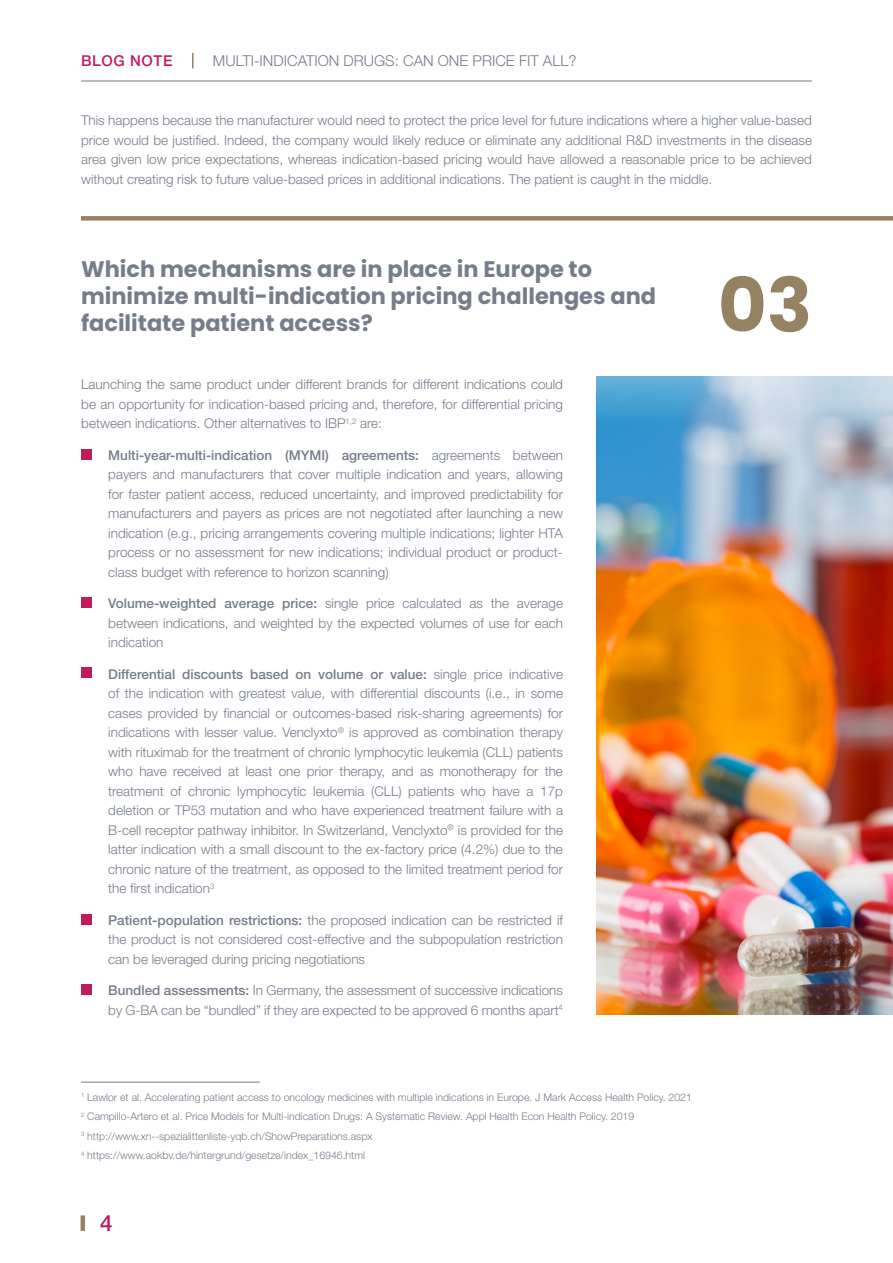
<style>
.page{position:relative;width:893px;height:1263px;background:#fff}
.page>*{position:absolute;margin:0;border:0;box-sizing:border-box;transform-origin:0 0}
.t1{font:700 75px "Poppins";color:#958263}
.t2{font:700 22.5px/27px "Poppins";color:#757d8a}
.t3{font:500 22.5px "Helvetica Neue";color:#c31a5e}
.t4{font:300 15px "Helvetica Neue";color:#757d8a}
.t5{font:500 15px "Helvetica Neue";letter-spacing:.04em;color:#c31a5e}
.t6{font:300 13.5px/19.5px "Helvetica Neue";color:#757d8a;text-align:justify}
.t7{font:300 10.5px "Helvetica Neue";color:#757d8a}
.s1{font-weight:500}
</style>
<div class="page">
<hr style="left:81px;top:1215px;width:4px;height:16px;background:#958263">
<svg style="left:192px;top:53px;width:1px;height:15px"></svg>
<hr style="left:81px;top:81px;width:731px;height:1px;background:#757d8a">
<div style="left:81px;top:216px;width:812px;height:5px;background:#958263"></div>
<div style="left:81px;top:449px;width:10px;height:10px;background:#c31a5e"></div>
<div style="left:81px;top:598px;width:10px;height:10px;background:#c31a5e"></div>
<div style="left:81px;top:668px;width:10px;height:10px;background:#c31a5e"></div>
<div style="left:81px;top:915px;width:10px;height:10px;background:#c31a5e"></div>
<div style="left:81px;top:984px;width:10px;height:10px;background:#c31a5e"></div>
<hr style="left:81px;top:1082px;width:179px;height:1px;background:#757d8a">
<img style="left:596px;top:376px;width:297px;height:639px">
<hr style="left:892px;top:506px;width:1px;height:691px;background:#f8f9f9">
<p class="t5" style="left:81px;top:52px;width:93px">BLOG NOTE</p>
<p class="t4" style="left:213px;top:52px;width:365px">MULTI-INDICATION DRUGS: CAN ONE PRICE FIT ALL?</p>
<p class="t6" style="left:81px;top:110px;width:732px">This happens because the manufacturer would need to protect the price level for future indications where a higher value-based price would be justified. Indeed, the company would likely reduce or eliminate any additional R&amp;D investments in the disease area given low price expectations, whereas indication-based pricing would have allowed a reasonable price to be achieved without creating risk to future value-based prices in additional indications. The patient is caught in the middle.</p>
<p class="t2" style="left:81px;top:256px;width:577px">Which mechanisms are in place in Europe to minimize multi-indication pricing challenges and facilitate patient access?</p>
<p class="t6" style="left:81px;top:374px;width:483px">Launching the same product under different brands for different indications could be an opportunity for indication-based pricing and, therefore, for differential pricing between indications. Other alternatives to IBP<sup>1,2</sup> are:</p>
<p class="t6" style="left:108px;top:445px;width:456px;text-indent:-27px">• <span class="s1">Multi-year-multi-indication (MYMI) agreements:</span> agreements between payers and manufacturers that cover multiple indication and years, allowing for faster patient access, reduced uncertainty, and improved predictability for manufacturers and payers as prices are not negotiated after launching a new indication (e.g., pricing arrangements covering multiple indications; lighter HTA process or no assessment for new indications; individual product or product&shy;class budget with reference to horizon scanning)</p>
<p class="t6" style="left:108px;top:593px;width:456px;text-indent:-27px">• <span class="s1">Volume-weighted average price:</span> single price calculated as the average between indications, and weighted by the expected volumes of use for each indication</p>
<p class="t6" style="left:108px;top:664px;width:456px;text-indent:-27px">• <span class="s1">Differential discounts based on volume or value:</span> single price indicative of the indication with greatest value, with differential discounts (i.e., in some cases provided by financial or outcomes-based risk-sharing agreements) for indications with lesser value. Venclyxto<sup>®</sup> is approved as combination therapy with rituximab for the treatment of chronic lymphocytic leukemia (CLL) patients who have received at least one prior therapy, and as monotherapy for the treatment of chronic lymphocytic leukemia (CLL) patients who have a 17p deletion or TP53 mutation and who have experienced treatment failure with a B-cell receptor pathway inhibitor. In Switzerland, Venclyxto<sup>®</sup> is provided for the latter indication with a small discount to the ex-factory price (4.2%) due to the chronic nature of the treatment, as opposed to the limited treatment period for the first indication<sup>3</sup></p>
<p class="t6" style="left:108px;top:910px;width:456px;text-indent:-27px">• <span class="s1">Patient-population restrictions:</span> the proposed indication can be restricted if the product is not considered cost-effective and the subpopulation restriction can be leveraged during pricing negotiations</p>
<p class="t6" style="left:81px;top:980px;width:483px;text-align:right">• <span class="s1">Bundled assessments:</span> In Germany, the assessment of successive indications by G-BA can be “bundled” if they are expected to be approved 6 months apart<sup>4</sup></p>
<p class="t7" style="left:81px;top:1091px;width:612px"><sup>1</sup> Lawlor et al. Accelerating patient access to oncology medicines with multiple indications in Europe. J Mark Access Health Policy. 2021</p>
<p class="t7" style="left:81px;top:1110px;width:555px"><sup>2</sup> Campillo-Artero et al. Price Models for Multi-indication Drugs: A Systematic Review. Appl Health Econ Health Policy. 2019</p>
<p class="t7" style="left:81px;top:1130px;width:293px"><sup>3</sup> http://www.xn--spezialittenliste-yqb.ch/ShowPreparations.aspx</p>
<p class="t7" style="left:81px;top:1149px;width:286px"><sup>4</sup> https://www.aokbv.de/hintergrund/gesetze/index_16946.html</p>
<h2 class="t3" style="left:100px;top:1209px;width:14px">4</h2>
<p class="t1" style="left:718px;top:262px;width:96px">03</p>
</div>
